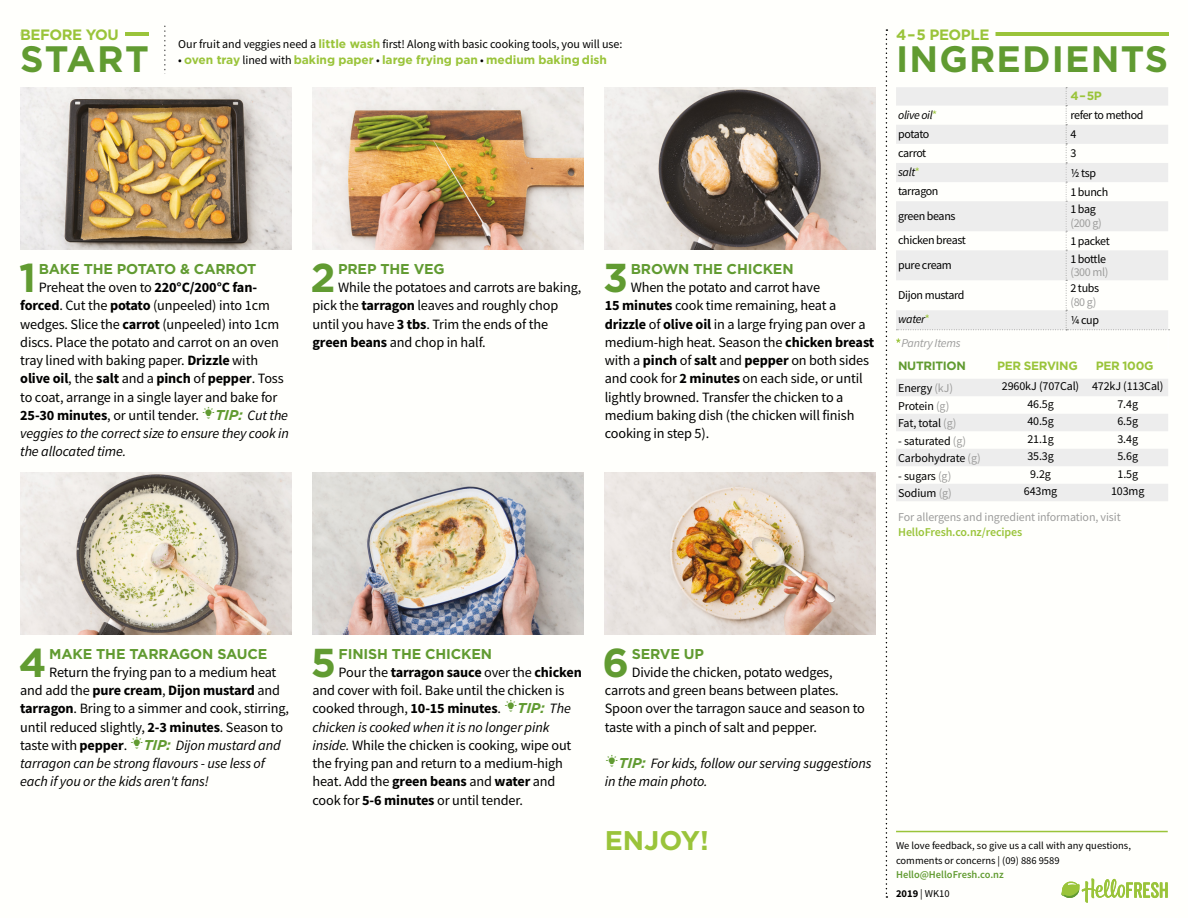
<style>
.page{position:relative;width:1188px;height:918px;background:#fff}
.page>*{position:absolute;margin:0;border:0;box-sizing:border-box;transform-origin:0 0}
.t1{font:700 40.35px "Gotham";color:#619b31}
.t2{font:700 36.75px "Gotham";letter-spacing:.035em;color:#619b31}
.t3{font:700 27px "Gotham";color:#9ac43a}
.t4{font:700 15px "Gotham";letter-spacing:-.03em;color:#9ac43a}
.t5{font:14.25px/18.3px "Source Sans Pro";letter-spacing:-.01em;color:#000}
.t6{font:700 14.25px "Gotham";letter-spacing:-.01em;color:#619b31}
.t7{font:italic 14.25px/18.3px "Source Sans Pro";letter-spacing:-.01em;color:#000}
.t8{font:12px "Source Sans Pro";letter-spacing:-.02em;color:#000}
.t9{font:700 12px "Gotham";letter-spacing:-.005em;color:#9ac43a}
.t10{font:12px "Source Sans Pro";letter-spacing:-.01em;color:#9d9d9c}
.t11{font:600 12px "Source Sans Pro";letter-spacing:-.01em;color:#9ac43a}
.t12{font:italic 12px "Source Sans Pro";letter-spacing:-.03em;color:#000}
.t13{font:italic 12px "Source Sans Pro";letter-spacing:-.02em;color:#9d9d9c}
.t14{font:700 12px "Gotham";letter-spacing:-.03em;color:#9ac43a}
.t15{font:700 12px "Gotham";letter-spacing:-.03em;color:#619b31}
.t16{font:10.5px/14.5px "Source Sans Pro";color:#000}
.t17{font:600 10.5px/19px "Source Sans Pro";color:#619b31}
.s1{color:#fff}
.s2{font-family:"Gotham";font-weight:700;color:#9ac43a}
.s3{font-family:"Source Sans Pro";font-weight:400;color:#000}
.s4{font-weight:700}
.s5{font-family:"Gotham";font-weight:700;font-style:italic;color:#619b31}
.s6{font-style:italic}
.s7{font-style:normal;color:#9ac43a}
.s8{color:#9d9d9c}
.s9{font-family:"Gotham";font-weight:700;color:#619b31}
.s10{font-weight:700;color:#000}
.s11{font-weight:400;color:#000}
</style>
<div class="page">
<hr style="left:896px;top:831px;width:272px;height:1px;background:#9ac43a">
<svg style="left:1061px;top:879px;width:107px;height:24px"></svg>
<svg style="left:896px;top:87px;width:274px;height:243px"></svg>
<hr style="left:896px;top:32px;width:272px;height:4px;background:#9ac43a">
<div style="left:896px;top:29px;width:100px;height:11px;background:#fffffc"></div>
<svg style="left:896px;top:338px;width:5px;height:5px"></svg>
<svg style="left:896px;top:379px;width:272px;height:122px"></svg>
<img style="left:604px;top:88px;width:272px;height:162px">
<img style="left:312px;top:88px;width:272px;height:162px">
<img style="left:20px;top:472px;width:272px;height:162px">
<img style="left:604px;top:472px;width:272px;height:162px">
<img style="left:312px;top:472px;width:272px;height:162px">
<img style="left:20px;top:88px;width:272px;height:162px">
<svg style="left:886px;top:29px;width:1px;height:869px"></svg>
<hr style="left:20px;top:32px;width:129px;height:3px;background:#9ac43a">
<div style="left:20px;top:29px;width:105px;height:11px;background:#fffffc"></div>
<p class="t4" style="left:20px;top:25px;width:106px">BEFORE YOU<span class="s1">-</span></p>
<h2 class="t2" style="left:20px;top:35px;width:130px">START</h2>
<p class="t8" style="left:178px;top:37px;width:446px">Our fruit and veggies need a <span class="s2">little wash</span> first! Along with basic cooking tools, you will use:</p>
<p class="t9" style="left:178px;top:52px;width:430px"><span class="s3">•</span> oven tray <span class="s3">lined with</span> baking paper <span class="s3">•</span> large frying pan <span class="s3">•</span> medium baking dish</p>
<h1 class="t1" style="left:19px;top:251px;width:19px">1</h1>
<p class="t6" style="left:39px;top:259px;width:219px">BAKE THE POTATO &amp; CARROT</p>
<p class="t5" style="left:20px;top:278px;width:270px;text-indent:18px">Preheat the oven to <span class="s4">220°C/200°C fan&shy;forced</span>. Cut the <span class="s4">potato</span> (unpeeled) into 1cm wedges. Slice the <span class="s4">carrot</span> (unpeeled) into 1cm discs. Place the potato and carrot on an oven tray lined with baking paper. <span class="s4">Drizzle</span> with <span class="s4">olive oil</span>, the <span class="s4">salt</span> and a <span class="s4">pinch</span> of <span class="s4">pepper</span>. Toss to coat, arrange in a single layer and bake for <span class="s4">25-30 minutes</span>, or until tender. <span class="s5">TIP:</span> <span class="s6">Cut the veggies to the correct size to ensure they cook in the allocated time.</span></p>
<h1 class="t1" style="left:311px;top:251px;width:27px">2</h1>
<p class="t6" style="left:338px;top:259px;width:108px">PREP THE VEG</p>
<p class="t5" style="left:313px;top:278px;width:270px;text-indent:26px">While the potatoes and carrots are baking, pick the <span class="s4">tarragon</span> leaves and roughly chop until you have <span class="s4">3 tbs</span>. Trim the ends of the <span class="s4">green beans</span> and chop in half.</p>
<h1 class="t1" style="left:603px;top:251px;width:27px">3</h1>
<p class="t6" style="left:631px;top:259px;width:164px">BROWN THE CHICKEN</p>
<p class="t5" style="left:605px;top:278px;width:271px;text-indent:26px">When the potato and carrot have<br><span class="s4">15 minutes</span> cook time remaining, heat a <span class="s4">drizzle</span> of <span class="s4">olive oil</span> in a large frying pan over a medium-high heat. Season the <span class="s4">chicken breast </span>with a <span class="s4">pinch</span> of <span class="s4">salt</span> and <span class="s4">pepper</span> on both sides and cook for <span class="s4">2 minutes</span> on each side, or until lightly browned. Transfer the chicken to a medium baking dish (the chicken will finish cooking in step 5).</p>
<p class="t4" style="left:896px;top:25px;width:100px">4 – 5 PEOPLE<span class="s1">-</span></p>
<h2 class="t2" style="left:896px;top:35px;width:274px">INGREDIENTS</h2>
<p class="t9" style="left:1070px;top:88px;width:33px">4 – 5P</p>
<p class="t12" style="left:898px;top:107px;width:41px">olive oil<span class="s7">*</span></p>
<p class="t8" style="left:1070px;top:108px;width:75px">refer to method</p>
<p class="t8" style="left:898px;top:126px;width:33px">potato</p>
<p class="t8" style="left:1070px;top:127px;width:7px">4</p>
<p class="t8" style="left:898px;top:145px;width:30px">carrot</p>
<p class="t8" style="left:1070px;top:146px;width:7px">3</p>
<p class="t12" style="left:898px;top:164px;width:23px">salt<span class="s7">*</span></p>
<p class="t8" style="left:1070px;top:165px;width:27px">1/2 tsp</p>
<p class="t8" style="left:898px;top:183px;width:42px">tarragon</p>
<p class="t8" style="left:1070px;top:184px;width:39px">1 bunch</p>
<p class="t8" style="left:898px;top:208px;width:59px">green beans</p>
<p class="t8" style="left:1070px;top:202px;width:27px">1 bag</p>
<p class="t10" style="left:1070px;top:215px;width:33px">(200 g)</p>
<p class="t8" style="left:898px;top:233px;width:69px">chicken breast</p>
<p class="t8" style="left:1070px;top:233px;width:41px">1 packet</p>
<p class="t8" style="left:898px;top:257px;width:55px">pure cream</p>
<p class="t8" style="left:1070px;top:251px;width:37px">1 bottle</p>
<p class="t10" style="left:1070px;top:264px;width:40px">(300 ml)</p>
<p class="t8" style="left:898px;top:287px;width:68px">Dijon mustard</p>
<p class="t8" style="left:1070px;top:281px;width:30px">2 tubs</p>
<p class="t10" style="left:1070px;top:294px;width:27px">(80 g)</p>
<p class="t12" style="left:898px;top:312px;width:33px">water<span class="s7">*</span></p>
<p class="t8" style="left:1070px;top:312px;width:30px">1/4 cup</p>
<p class="t13" style="left:901px;top:335px;width:61px">Pantry Items</p>
<p class="t15" style="left:898px;top:358px;width:69px">NUTRITION</p>
<p class="t14" style="left:997px;top:358px;width:82px">PER SERVING</p>
<p class="t9" style="left:1096px;top:358px;width:59px">PER 100G</p>
<p class="t8" style="left:898px;top:380px;width:56px">Energy <span class="s8">(kJ)</span></p>
<p class="t8" style="left:1002px;top:379px;width:163px">2960kJ (707Cal) 472kJ (113Cal)</p>
<p class="t8" style="left:898px;top:398px;width:53px">Protein <span class="s8">(g)</span></p>
<p class="t8" style="left:1027px;top:396px;width:28px">46.5g</p>
<p class="t8" style="left:1117px;top:396px;width:22px">7.4g</p>
<p class="t8" style="left:898px;top:415px;width:60px">Fat, total <span class="s8">(g)</span></p>
<p class="t8" style="left:1027px;top:414px;width:28px">40.5g</p>
<p class="t8" style="left:1117px;top:414px;width:22px">6.5g</p>
<p class="t8" style="left:898px;top:433px;width:69px">- saturated <span class="s8">(g)</span></p>
<p class="t8" style="left:1027px;top:431px;width:28px">21.1g</p>
<p class="t8" style="left:1117px;top:431px;width:22px">3.4g</p>
<p class="t8" style="left:898px;top:450px;width:84px">Carbohydrate <span class="s8">(g)</span></p>
<p class="t8" style="left:1027px;top:449px;width:28px">35.3g</p>
<p class="t8" style="left:1117px;top:449px;width:22px">5.6g</p>
<p class="t8" style="left:898px;top:468px;width:55px">- sugars <span class="s8">(g)</span></p>
<p class="t8" style="left:1030px;top:466px;width:22px">9.2g</p>
<p class="t8" style="left:1117px;top:466px;width:22px">1.5g</p>
<p class="t8" style="left:898px;top:485px;width:55px">Sodium <span class="s8">(g)</span></p>
<p class="t8" style="left:1024px;top:484px;width:35px">643mg</p>
<p class="t8" style="left:1111px;top:484px;width:35px">103mg</p>
<p class="t10" style="left:898px;top:509px;width:224px">For allergens and ingredient information, visit</p>
<p class="t11" style="left:898px;top:524px;width:126px">HelloFresh.co.nz/recipes</p>
<h1 class="t1" style="left:19px;top:636px;width:29px">4</h1>
<p class="t6" style="left:49px;top:644px;width:220px">MAKE THE TARRAGON SAUCE</p>
<p class="t5" style="left:20px;top:663px;width:270px;text-indent:29px">Return the frying pan to a medium heat and add the <span class="s4">pure cream</span>, <span class="s4">Dijon mustard</span> and <span class="s4">tarragon</span>. Bring to a simmer and cook, stirring, until reduced slightly, <span class="s4">2-3 minutes</span>. Season to taste with <span class="s4">pepper</span>. <span class="s5">TIP:</span> <span class="s6">Dijon mustard and tarragon can be strong flavours - use less of each if you or the kids aren't fans!</span></p>
<h1 class="t1" style="left:311px;top:636px;width:27px">5</h1>
<p class="t6" style="left:339px;top:644px;width:155px">FINISH THE CHICKEN</p>
<p class="t5" style="left:313px;top:663px;width:271px;text-indent:26px">Pour the <span class="s4">tarragon sauce</span> over the <span class="s4">chicken </span>and cover with foil. Bake until the chicken is cooked through, <span class="s4">10-15 minutes</span>. <span class="s5">TIP:</span> <span class="s6">The chicken is cooked when it is no longer pink inside.</span> While the chicken is cooking, wipe out the frying pan and return to a medium-high heat. Add the <span class="s4">green beans</span> and <span class="s4">water</span> and cook for <span class="s4">5-6 minutes</span> or until tender.</p>
<h1 class="t1" style="left:603px;top:636px;width:28px">6</h1>
<p class="t6" style="left:632px;top:644px;width:74px">SERVE UP</p>
<p class="t5" style="left:605px;top:663px;width:262px;text-indent:27px">Divide the chicken, potato wedges, carrots and green beans between plates.<br>Spoon over the tarragon sauce and season to taste with a pinch of salt and pepper.</p>
<p class="t7" style="left:605px;top:754px;width:268px;text-indent:14px"><span class="s9">TIP:</span> For kids, follow our serving suggestions in the main photo.</p>
<h3 class="t3" style="left:605px;top:822px;width:106px">ENJOY!</h3>
<p class="t16" style="left:896px;top:838px;width:236px">We love feedback, so give us a call with any questions, comments or concerns | (09) 886 9589</p>
<p class="t17" style="left:896px;top:865px;width:109px">Hello@HelloFresh.co.nz<br><span class="s10">2019</span> <span class="s11">| WK10</span></p>
</div>
